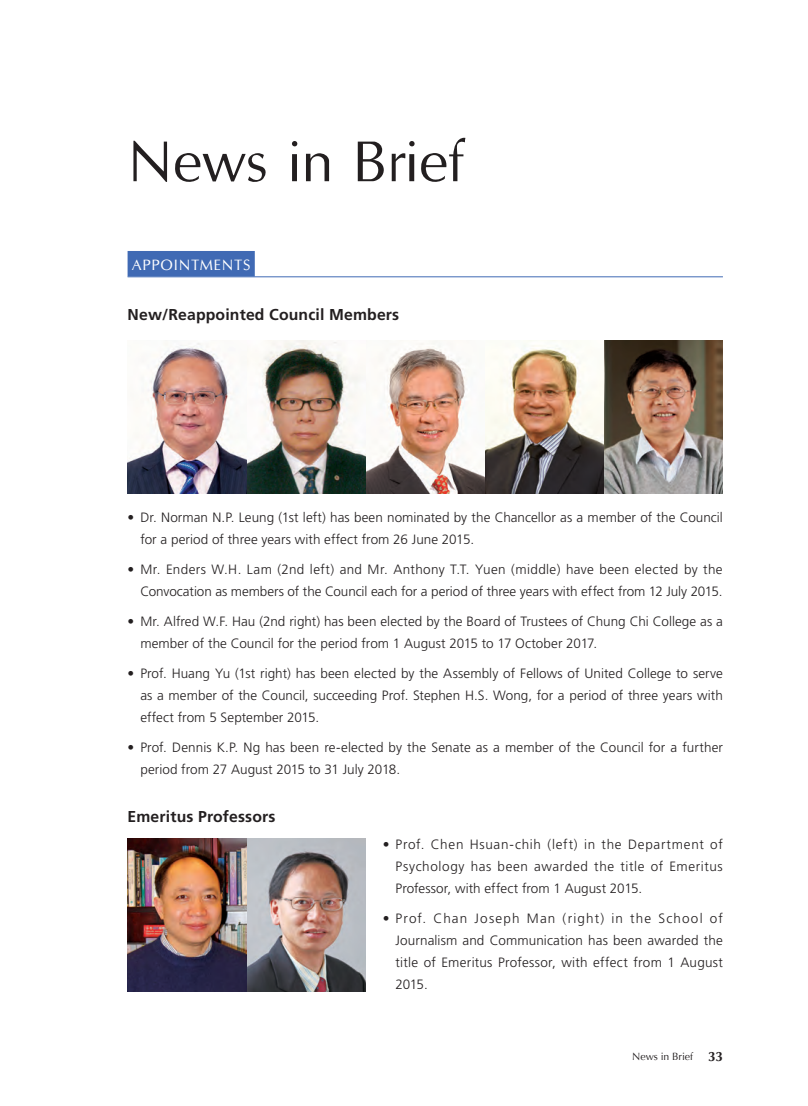
<style>
.page{position:relative;width:808px;height:1106px;background:#fff}
.page>*{position:absolute;margin:0;border:0;box-sizing:border-box;transform-origin:0 0}
.feature_heading{font:60px "Optane";letter-spacing:-.02em;color:#231f20}
.subhead1_e{font:700 15.75px "Frutiger";letter-spacing:.01em;color:#231f20}
.section_head1_e{font:15px "CG Omega";letter-spacing:.045em;color:#fff}
.bullet_body1_e{font:300 13.5px/21.8px "Frutiger";letter-spacing:.005em;color:#231f20;text-align:justify}
.footer_right_e{font:10.5px "Optima";color:#231f20}
.s1{font-weight:700;font-size:13.5px}
</style>
<div class="page">
<img style="left:128px;top:838px;width:238px;height:153px">
<img style="left:128px;top:340px;width:595px;height:153px">
<div style="left:128px;top:251px;width:127px;height:25px;background:#406ab4"></div>
<hr style="left:128px;top:276px;width:595px;height:1px;background:#406ab4">
<p class="feature_heading" style="left:128px;top:126px;width:338px">News in Brief</p>
<p class="section_head1_e" style="left:132px;top:257px;width:120px">APPOINTMENTS</p>
<p class="subhead1_e" style="left:128px;top:305px;width:273px">New/Reappointed Council Members</p>
<p class="bullet_body1_e" style="left:140px;top:506px;width:584px;text-indent:-13px">• Dr. Norman N.P. Leung (1st left) has been nominated by the Chancellor as a member of the Council for a period of three years with effect from 26 June 2015.</p>
<p class="bullet_body1_e" style="left:128px;top:558px;width:597px;text-align:right">• Mr. Enders W.H. Lam (2nd left) and Mr. Anthony T.T. Yuen (middle) have been elected by the<br>Convocation as members of the Council each for a period of three years with effect from 12 July 2015.</p>
<p class="bullet_body1_e" style="left:140px;top:610px;width:584px;text-indent:-13px">• Mr. Alfred W.F. Hau (2nd right) has been elected by the Board of Trustees of Chung Chi College as a member of the Council for the period from 1 August 2015 to 17 October 2017.</p>
<p class="bullet_body1_e" style="left:140px;top:662px;width:584px;text-indent:-13px">• Prof. Huang Yu (1st right) has been elected by the Assembly of Fellows of United College to serve as a member of the Council, succeeding Prof. Stephen H.S. Wong, for a period of three years with effect from 5 September 2015.</p>
<p class="bullet_body1_e" style="left:140px;top:736px;width:584px;text-indent:-13px">• Prof. Dennis K.P. Ng has been re-elected by the Senate as a member of the Council for a further period from 27 August 2015 to 31 July 2018.</p>
<p class="subhead1_e" style="left:128px;top:807px;width:149px">Emeritus Professors</p>
<p class="bullet_body1_e" style="left:395px;top:834px;width:329px;text-indent:-13px">• Prof. Chen Hsuan-chih (left) in the Department of Psychology has been awarded the title of Emeritus Professor, with effect from 1 August 2015.</p>
<p class="bullet_body1_e" style="left:395px;top:907px;width:329px;text-indent:-13px">• Prof. Chan Joseph Man (right) in the School of Journalism and Communication has been awarded the title of Emeritus Professor, with effect from 1 August 2015.</p>
<p class="footer_right_e" style="left:632px;top:1050px;width:92px">News in Brief <span class="s1">33</span></p>
</div>
